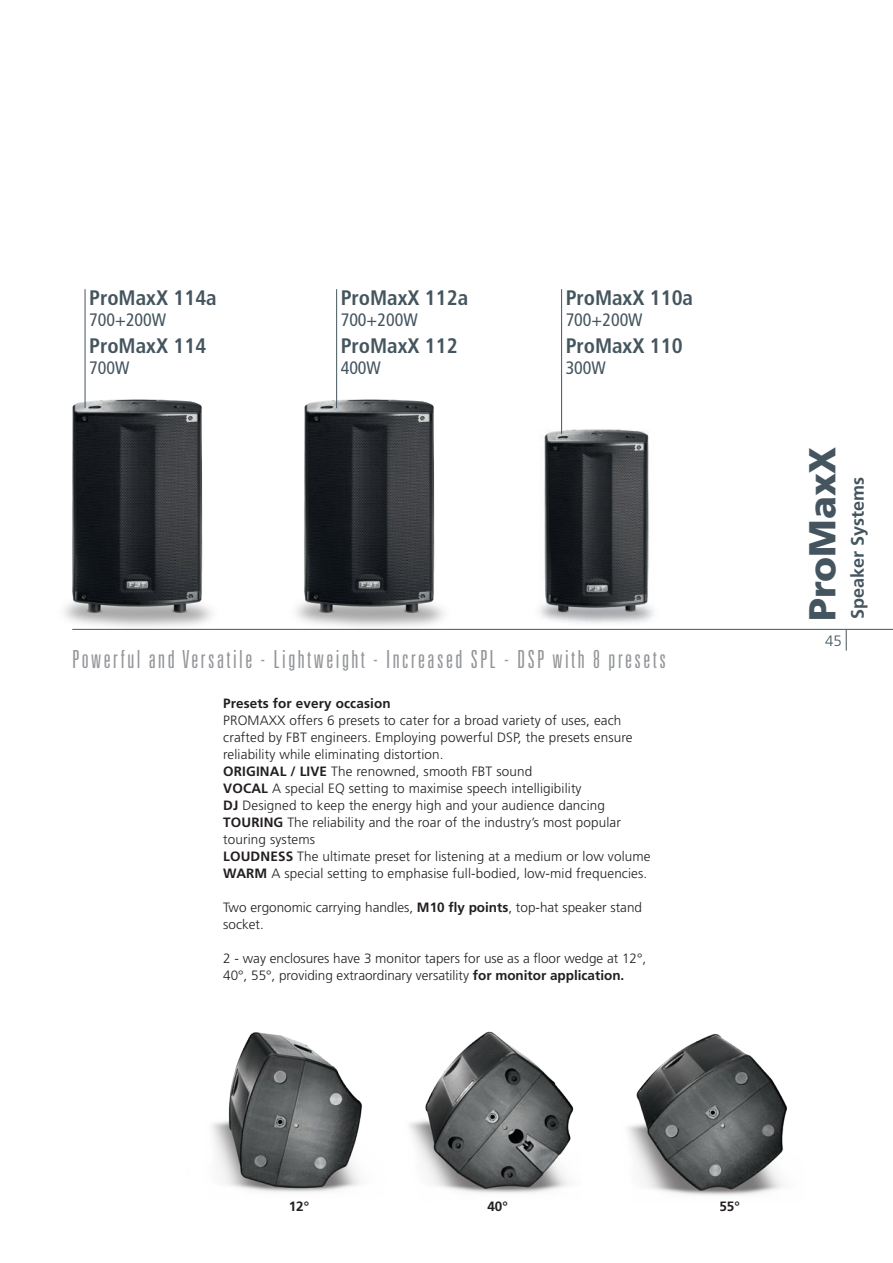
<style>
.page{position:relative;width:893px;height:1263px;background:#fff}
.page>*{position:absolute;margin:0;border:0;box-sizing:border-box;transform-origin:0 0}
.t1{font:900 37.5px "Frutiger";color:#45555f}
.t2{font:300 ultra-condensed 24.9px "Univers";letter-spacing:.1em;color:#939598}
.t3{font:700 condensed 21px "Frutiger";color:#45555f}
.t4{font:condensed 18px "Frutiger";color:#45555f}
.t5{font:700 18px "Frutiger";color:#45555f}
.t6{font:300 15px "Frutiger";color:#45555f}
.t7{font:300 13.5px/17px "Frutiger";letter-spacing:.01em;color:#231f20}
.t8{font:700 13.5px "Frutiger";letter-spacing:.01em;color:#231f20}
.s1{font-weight:700}
</style>
<div class="page">
<img style="left:64px;top:387px;width:164px;height:242px">
<img style="left:280px;top:387px;width:179px;height:242px">
<img style="left:539px;top:419px;width:115px;height:205px">
<svg style="left:846px;top:630px;width:1px;height:21px"></svg>
<hr style="left:72px;top:629px;width:821px;height:1px;background:#45555f">
<hr style="left:85px;top:289px;width:1px;height:119px;background:#45555f">
<hr style="left:336px;top:289px;width:1px;height:119px;background:#45555f">
<hr style="left:561px;top:289px;width:1px;height:145px;background:#45555f">
<img style="left:212px;top:1032px;width:150px;height:160px">
<img style="left:409px;top:1031px;width:165px;height:162px">
<img style="left:628px;top:1034px;width:159px;height:161px">
<h3 class="t3" style="left:89px;top:285px;width:129px">ProMaxX 114a</h3>
<h3 class="t4" style="left:89px;top:309px;width:78px">700+200W</h3>
<h3 class="t3" style="left:89px;top:333px;width:118px">ProMaxX 114</h3>
<h3 class="t4" style="left:89px;top:357px;width:42px">700W</h3>
<h3 class="t3" style="left:341px;top:285px;width:129px">ProMaxX 112a</h3>
<h3 class="t4" style="left:341px;top:309px;width:78px">700+200W</h3>
<h3 class="t3" style="left:341px;top:333px;width:118px">ProMaxX 112</h3>
<h3 class="t4" style="left:341px;top:357px;width:42px">400W</h3>
<h3 class="t3" style="left:566px;top:285px;width:129px">ProMaxX 110a</h3>
<h3 class="t4" style="left:566px;top:309px;width:78px">700+200W</h3>
<h3 class="t3" style="left:566px;top:333px;width:118px">ProMaxX 110</h3>
<h3 class="t4" style="left:566px;top:357px;width:42px">300W</h3>
<h2 class="t2" style="left:72px;top:646px;width:595px">Powerful and Versatile - Lightweight - Increased SPL - DSP with 8 presets</h2>
<p class="t8" style="left:223px;top:695px;width:169px">Presets for every occasion</p>
<p class="t7" style="left:223px;top:711px;width:429px">PROMAXX offers 6 presets to cater for a broad variety of uses, each crafted by FBT engineers. Employing powerful DSP, the presets ensure reliability while eliminating distortion.<br><span class="s1">ORIGINAL / LIVE</span> The renowned, smooth FBT sound<br><span class="s1">VOCAL</span> A special EQ setting to maximise speech intelligibility<br><span class="s1">DJ</span> Designed to keep the energy high and your audience dancing <span class="s1">TOURING</span> The reliability and the roar of the industry’s most popular touring systems<br><span class="s1">LOUDNESS</span> The ultimate preset for listening at a medium or low volume <span class="s1">WARM</span> A special setting to emphasise full-bodied, low-mid frequencies.</p>
<p class="t7" style="left:223px;top:898px;width:420px">Two ergonomic carrying handles, <span class="s1">M10 fly points</span>, top-hat speaker stand socket.</p>
<p class="t7" style="left:223px;top:949px;width:425px">2 - way enclosures have 3 monitor tapers for use as a floor wedge at 12°,<br>40°, 55°, providing extraordinary versatility <span class="s1">for monitor application.</span></p>
<h1 class="t1" style="left:800px;top:621px;width:176px;rotate:-90deg">ProMaxX</h1>
<p class="t6" style="left:825px;top:632px;width:18px">45</p>
<h3 class="t5" style="left:847px;top:619px;width:144px;rotate:-90deg">Speaker Systems</h3>
<p class="t8" style="left:289px;top:1198px;width:22px">12°</p>
<p class="t8" style="left:487px;top:1198px;width:22px">40°</p>
<p class="t8" style="left:719px;top:1198px;width:22px">55°</p>
</div>
